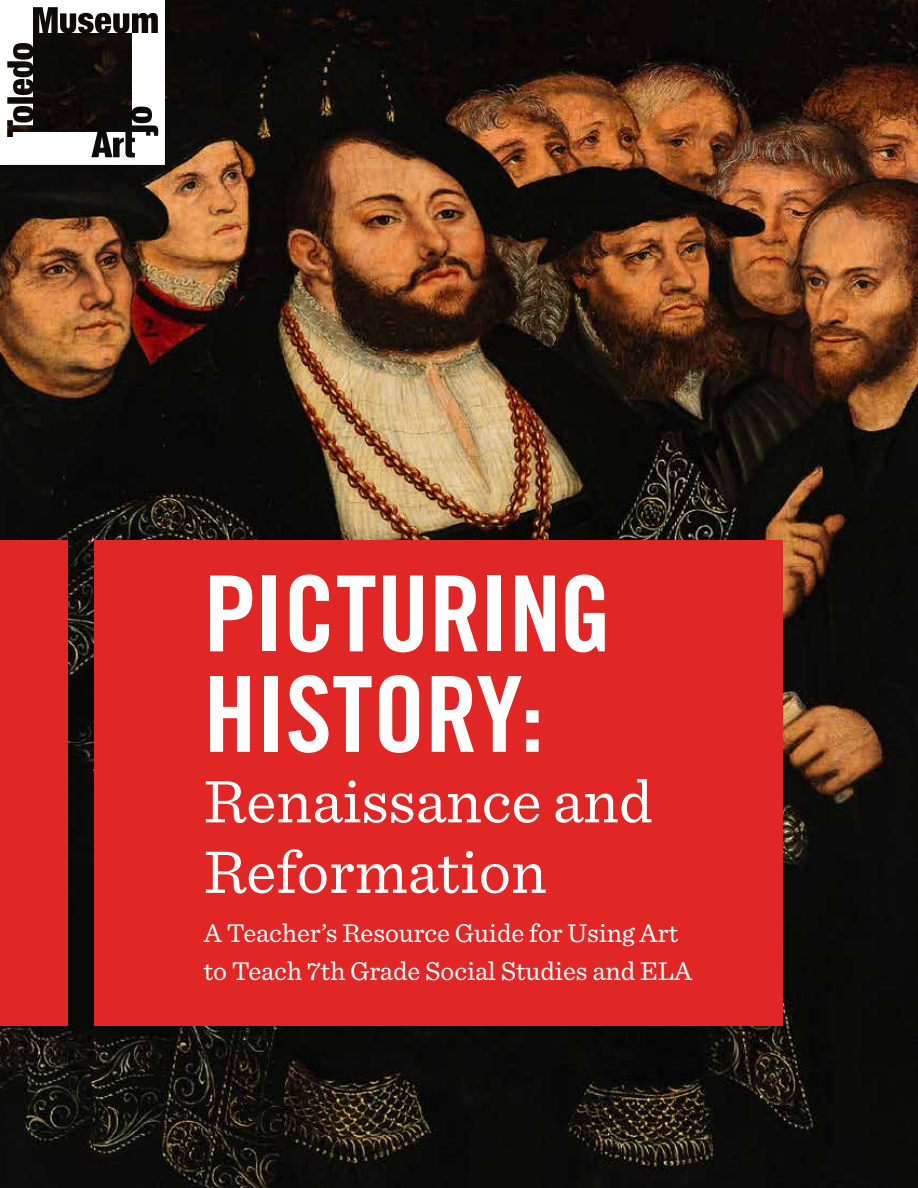
<style>
.page{position:relative;width:918px;height:1188px;background:#fff}
.page>*{position:absolute;margin:0;border:0;box-sizing:border-box;transform-origin:0 0}
.t1{font:105px/100.5px "Trade Gothic LT Std Bd Cn 20";color:#fff}
.t2{font:63px/70.5px "Sentinel";color:#fff}
.t3{font:27px/37.5px "Sentinel";color:#fff}
</style>
<div class="page">
<img style="left:0;top:0;width:918px;height:1188px">
<div style="left:94px;top:540px;width:689px;height:486px;background:#e12726"></div>
<div style="left:0;top:540px;width:68px;height:486px;background:#e12726"></div>
<svg style="left:0;top:0;width:165px;height:165px"></svg>
<h1 class="t1" style="left:204px;top:563px;width:409px">PICTURING<br>HISTORY:</h1>
<h2 class="t2" style="left:204px;top:762px;width:450px">Renaissance and<br>Reformation</h2>
<p class="t3" style="left:204px;top:913px;width:490px">A Teacher’s Resource Guide for Using Art to Teach 7th Grade Social Studies and ELA</p>
</div>
